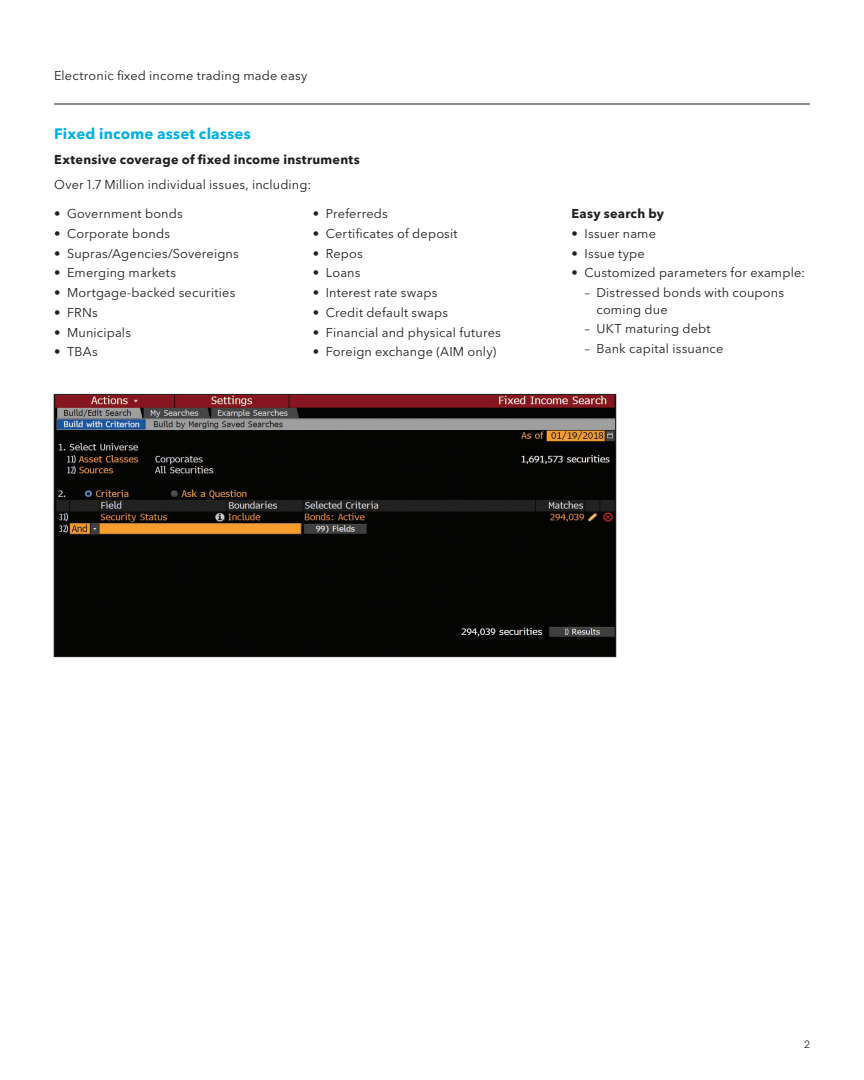
<style>
.page{position:relative;width:864px;height:1080px;background:#fff}
.page>*{position:absolute;margin:0;border:0;box-sizing:border-box;transform-origin:0 0}
.Colored_Subhead{font:700 15px "Avenir Next P For BBG";letter-spacing:.01em;color:#00b0e7}
.Bullets__2_spaces_af{font:12.75px/16.5px "Avenir Next P For BBG";letter-spacing:.015em;color:#231f20}
.body{font:12.75px "Avenir Next P For BBG";letter-spacing:.01em;color:#231f20}
.body-2{font:700 12.75px "Avenir Next P For BBG";letter-spacing:.02em;color:#231f20}
.Black_Subhead{font:700 12.75px "Avenir Next P For BBG";letter-spacing:.02em;color:#231f20}
.t1{font:10.5px "Avenir Next P For BBG";color:#231f20}
</style>
<div class="page">
<hr style="left:54px;top:104px;width:756px;height:1px;background:#231f20">
<img style="left:56px;top:396px;width:558px;height:259px">
<div style="left:54px;top:394px;width:562px;height:263px;border:1px solid #231f20"></div>
<p class="body" style="left:54px;top:68px;width:255px">Electronic fixed income trading made easy</p>
<p class="Colored_Subhead" style="left:54px;top:124px;width:198px">Fixed income asset classes</p>
<p class="body-2" style="left:54px;top:151px;width:307px">Extensive coverage of fixed income instruments</p>
<p class="body" style="left:54px;top:177px;width:258px">Over 1.7 Million individual issues, including:</p>
<p class="Bullets__2_spaces_af" style="left:54px;top:205px;width:130px">• Government bonds</p>
<p class="Bullets__2_spaces_af" style="left:54px;top:225px;width:118px">• Corporate bonds</p>
<p class="Bullets__2_spaces_af" style="left:54px;top:245px;width:186px">• Supras/Agencies/Sovereigns</p>
<p class="Bullets__2_spaces_af" style="left:54px;top:265px;width:124px">• Emerging markets</p>
<p class="Bullets__2_spaces_af" style="left:54px;top:284px;width:183px">• Mortgage-backed securities</p>
<p class="Bullets__2_spaces_af" style="left:54px;top:304px;width:45px">• FRNs</p>
<p class="Bullets__2_spaces_af" style="left:54px;top:324px;width:79px">• Municipals</p>
<p class="Bullets__2_spaces_af" style="left:54px;top:344px;width:45px">• TBAs</p>
<p class="Bullets__2_spaces_af" style="left:313px;top:205px;width:77px">• Preferreds</p>
<p class="Bullets__2_spaces_af" style="left:313px;top:225px;width:146px">• Certificates of deposit</p>
<p class="Bullets__2_spaces_af" style="left:313px;top:245px;width:52px">• Repos</p>
<p class="Bullets__2_spaces_af" style="left:313px;top:265px;width:49px">• Loans</p>
<p class="Bullets__2_spaces_af" style="left:313px;top:284px;width:126px">• Interest rate swaps</p>
<p class="Bullets__2_spaces_af" style="left:313px;top:304px;width:137px">• Credit default swaps</p>
<p class="Bullets__2_spaces_af" style="left:313px;top:324px;width:190px">• Financial and physical futures</p>
<p class="Bullets__2_spaces_af" style="left:313px;top:344px;width:185px">• Foreign exchange (AIM only)</p>
<p class="Black_Subhead" style="left:572px;top:206px;width:94px">Easy search by</p>
<p class="Bullets__2_spaces_af" style="left:572px;top:225px;width:86px">• Issuer name</p>
<p class="Bullets__2_spaces_af" style="left:572px;top:245px;width:75px">• Issue type</p>
<p class="Bullets__2_spaces_af" style="left:572px;top:265px;width:235px">• Customized parameters for example:</p>
<p class="Bullets__2_spaces_af" style="left:596px;top:284px;width:189px;text-indent:-12px">– Distressed bonds with coupons coming due</p>
<p class="Bullets__2_spaces_af" style="left:585px;top:321px;width:127px">– UKT maturing debt</p>
<p class="Bullets__2_spaces_af" style="left:585px;top:340px;width:140px">– Bank capital issuance</p>
<p class="t1" style="left:804px;top:1038px;width:7px">2</p>
</div>
